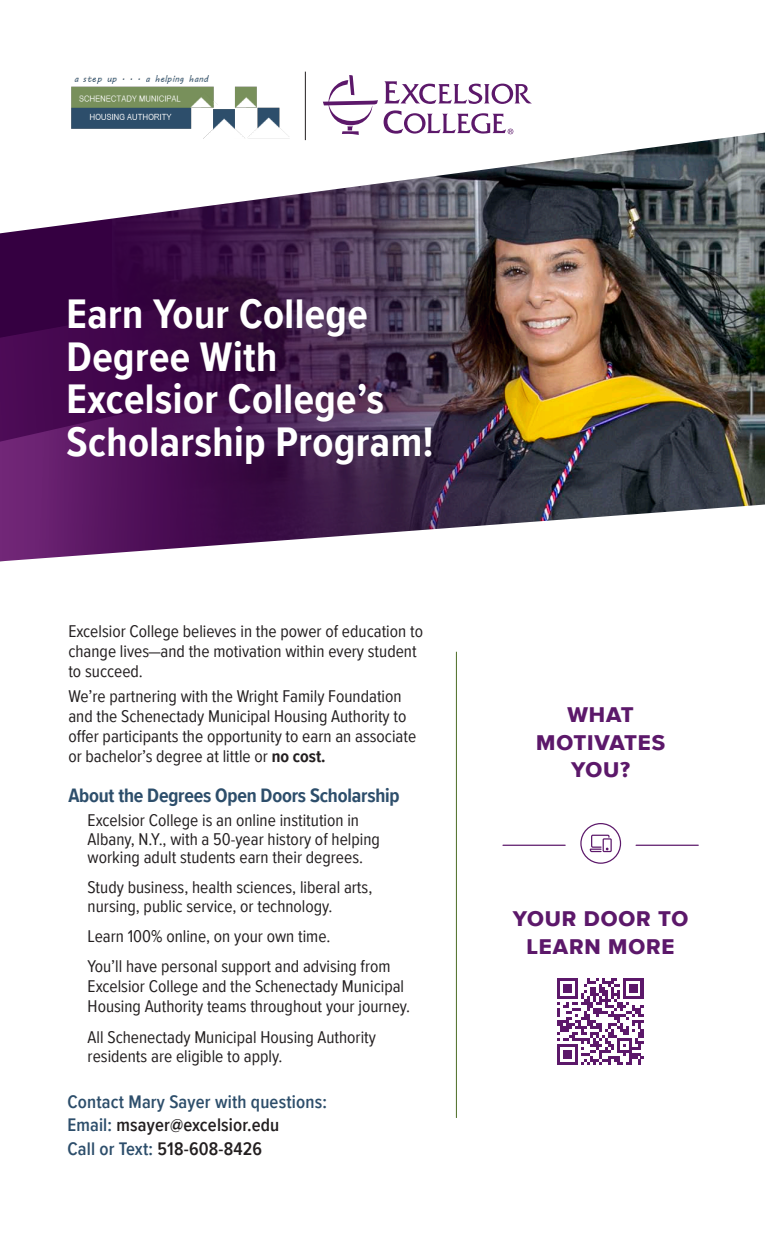
<style>
.page{position:relative;width:765px;height:1260px;background:#fff}
.page>*{position:absolute;margin:0;border:0;box-sizing:border-box;transform-origin:0 0}
.t1{font:700 42.5px/42.5px "Proxima Nova Cond";letter-spacing:.01em;color:#fff}
.Large_Quote{font:22px/27.5px "Proxima Nova Extrabld";letter-spacing:.04em;color:#5c186a;text-align:center}
.t2{font:700 20px "Proxima Nova Cond";letter-spacing:-.01em;color:#2d4e6b}
.t3{font:600 18.75px "Proxima Nova Cond";letter-spacing:.01em;color:#231f20}
.t4{font:600 18.75px "Proxima Nova Cond";letter-spacing:.01em;color:#2d4e6b}
.t5{font:17.5px/20px "Proxima Nova Cond";color:#231f20}
.s1{font-weight:700}
.s2{color:#2d4e6b}
</style>
<div class="page">
<img style="left:639px;top:233px;width:126px;height:272px">
<img style="left:0;top:233px;width:639px;height:272px">
<img style="left:0;top:312px;width:574px;height:193px">
<svg style="left:3px;top:71px;width:762px;height:162px"></svg>
<svg style="left:0;top:505px;width:758px;height:239px"></svg>
<hr style="left:456px;top:652px;width:1px;height:466px;background:#4c6c25">
<svg style="left:557px;top:978px;width:87px;height:87px"></svg>
<hr style="left:503px;top:845px;width:62px;height:1px;background:#5c186a">
<hr style="left:636px;top:845px;width:62px;height:1px;background:#5c186a">
<svg style="left:580px;top:823px;width:42px;height:41px"></svg>
<hr style="left:305px;top:72px;width:1px;height:68px;background:#231f20">
<svg style="left:323px;top:75px;width:55px;height:60px"></svg>
<svg style="left:384px;top:81px;width:148px;height:23px"></svg>
<svg style="left:384px;top:110px;width:129px;height:24px"></svg>
<div style="left:64px;top:49px;width:226px;height:111px;background:#fff"></div>
<img style="left:71px;top:75px;width:218px;height:63px">
<p class="t1" style="left:67px;top:292px;width:368px">Earn Your College<br>Degree With<br>Excelsior College’s<br>Scholarship Program!</p>
<p class="t5" style="left:68px;top:620px;width:356px">Excelsior College believes in the power of education to change lives—and the motivation within every student to succeed.</p>
<p class="t5" style="left:68px;top:686px;width:349px">We’re partnering with the Wright Family Foundation and the Schenectady Municipal Housing Authority to offer participants the opportunity to earn an associate or bachelor’s degree at little or <span class="s1">no cost.</span></p>
<p class="t2" style="left:68px;top:780px;width:333px">About the Degrees Open Doors Scholarship</p>
<p class="t5" style="left:88px;top:810px;width:294px;line-height:18.8px">Excelsior College is an online institution in<br>Albany, N.Y., with a 50-year history of helping working adult students earn their degrees.</p>
<p class="t5" style="left:88px;top:878px;width:286px;line-height:18.8px">Study business, health sciences, liberal arts, nursing, public service, or technology.</p>
<p class="t5" style="left:88px;top:926px;width:244px">Learn 100% online, on your own time.</p>
<p class="t5" style="left:88px;top:956px;width:324px">You’ll have personal support and advising from<br>Excelsior College and the Schenectady Municipal<br>Housing Authority teams throughout your journey.</p>
<p class="t5" style="left:88px;top:1028px;width:290px;line-height:18.8px">All Schenectady Municipal Housing Authority residents are eligible to apply.</p>
<p class="t4" style="left:67px;top:1088px;width:261px">Contact Mary Sayer with questions:</p>
<p class="t3" style="left:67px;top:1111px;width:214px"><span class="s2">Email:</span> msayer@excelsior.edu</p>
<p class="t3" style="left:67px;top:1135px;width:196px"><span class="s2">Call or Text:</span> 518-608-8426</p>
<p class="Large_Quote" style="left:536px;top:701px;width:130px">WHAT<br>MOTIVATES<br>YOU?</p>
<p class="Large_Quote" style="left:513px;top:905px;width:177px">YOUR DOOR TO<br>LEARN MORE</p>
</div>
